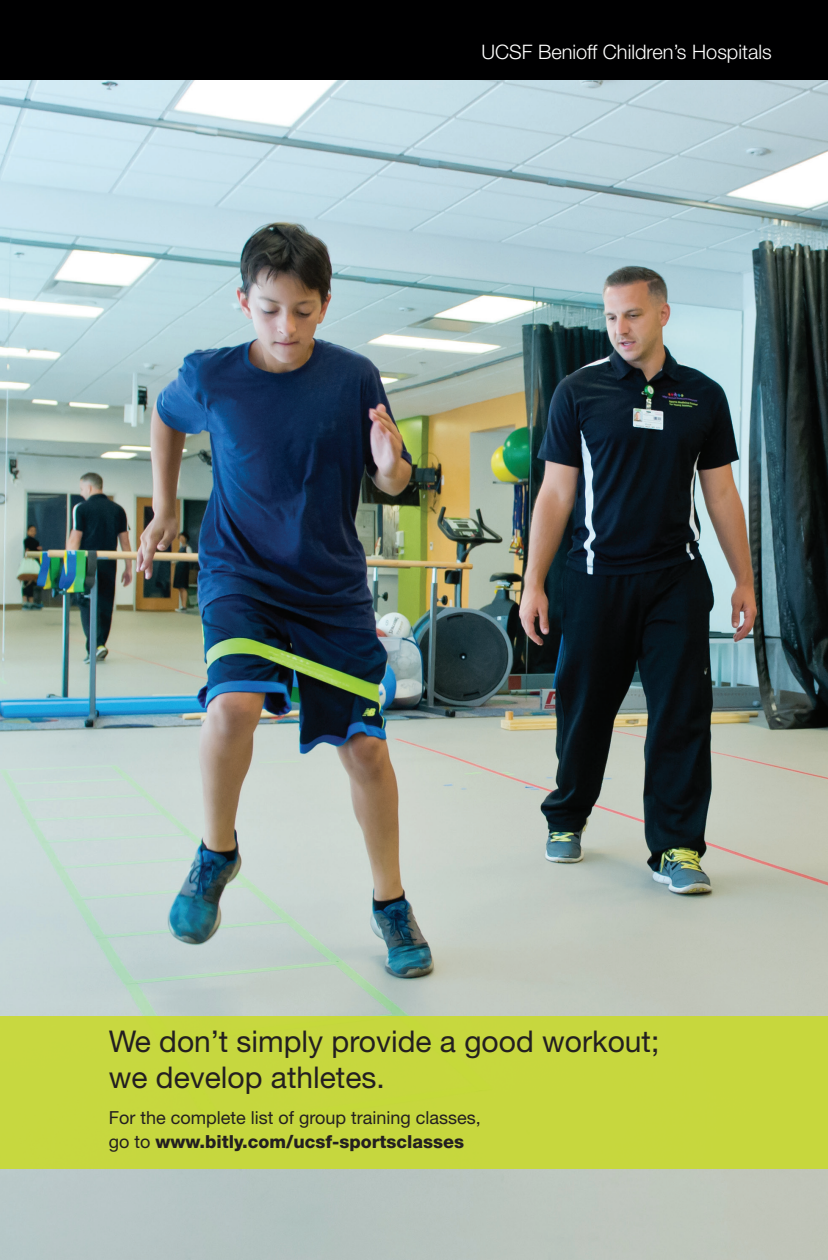
<style>
.page{position:relative;width:828px;height:1260px;background:#fff}
.page>*{position:absolute;margin:0;border:0;box-sizing:border-box;transform-origin:0 0}
.t1{font:30px/36px "Helvetica Neue LT Std";color:#231f20}
.t2{font:300 20px "Helvetica Neue LT Std";color:#fff}
.t3{font:18px/24px "Helvetica Neue LT Std";color:#231f20}
.s1{font-weight:800}
</style>
<div class="page">
<img style="left:0;top:80px;width:828px;height:1180px">
<div style="left:0;top:1017px;width:828px;height:151px;background:#c7d73e"></div>
<div style="left:0;top:0;width:828px;height:80px;background:#000001"></div>
<p class="t2" style="left:481px;top:40px;width:292px">UCSF Benioff Children’s Hospitals</p>
<h1 class="t1" style="left:109px;top:1023px;width:552px">We don’t simply provide a good workout; we develop athletes.</h1>
<p class="t3" style="left:109px;top:1105px;width:374px">For the complete list of group training classes, go to <span class="s1">www.bitly.com/ucsf-sportsclasses</span></p>
</div>
